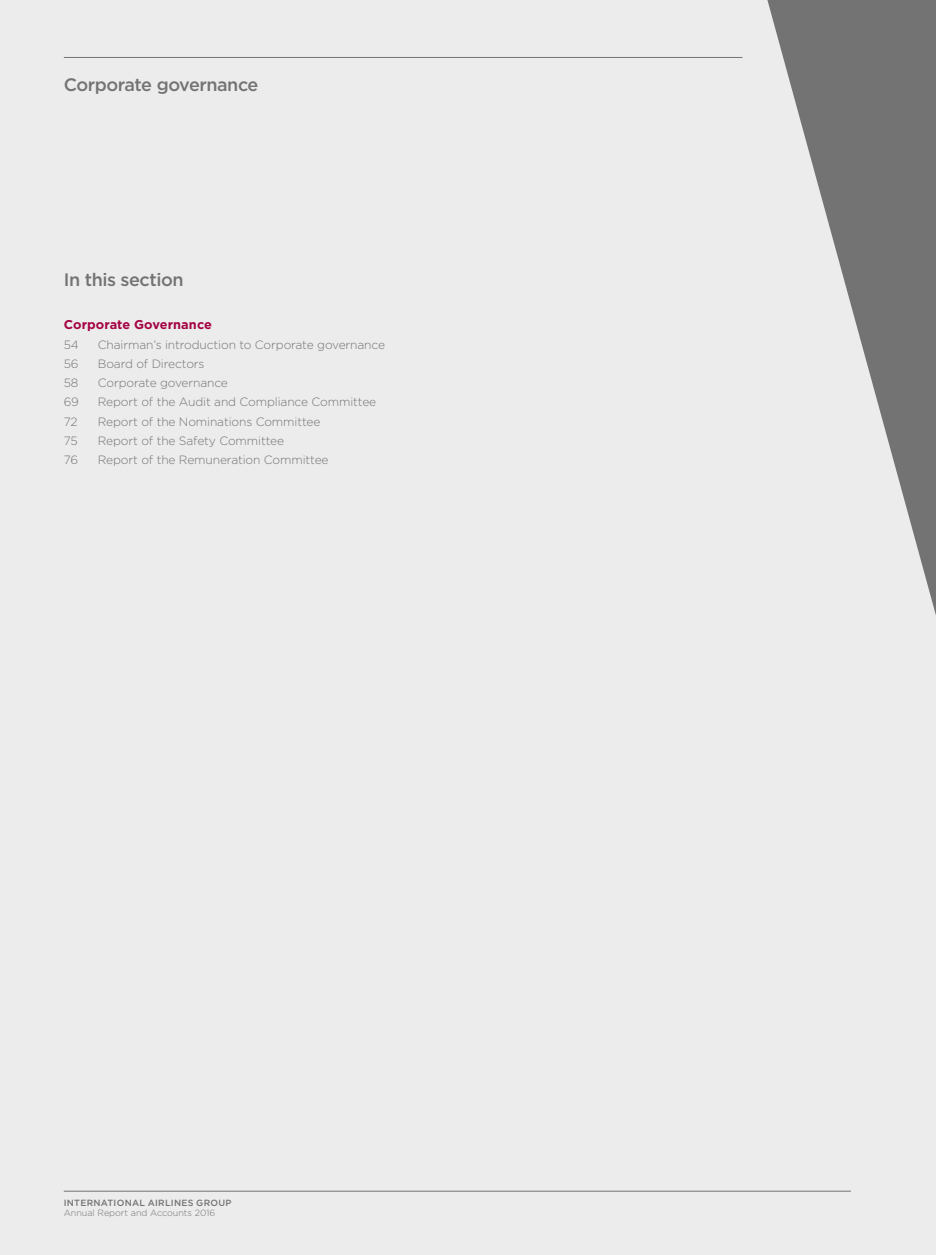
<style>
.page{position:relative;width:936px;height:1255px;background:#fff}
.page>*{position:absolute;margin:0;border:0;box-sizing:border-box;transform-origin:0 0}
.t1{font:500 18px "Gotham";letter-spacing:-.025em;color:#747373}
.t2{font:700 12.75px "Gotham";letter-spacing:.005em;color:#a40344}
.t3{font:300 12px "Gotham";letter-spacing:-.01em;color:#747373}
.t4{font:300 9px "Gotham";color:#747373}
.t5{font:500 9px "Gotham";letter-spacing:.035em;color:#747373}
</style>
<div class="page">
<div style="left:0;top:0;width:583px;height:1254px;background:#ececec"></div>
<svg style="left:499px;top:0;width:436px;height:1254px;fill:#ececec"></svg>
<hr style="left:64px;top:57px;width:678px;height:1px;background:#747373">
<hr style="left:64px;top:1190px;width:786px;height:1px;background:#747373">
<h1 class="t1" style="left:64px;top:73px;width:196px">Corporate governance</h1>
<h1 class="t1" style="left:64px;top:267px;width:121px">In this section</h1>
<p class="t2" style="left:64px;top:316px;width:150px">Corporate Governance</p>
<p class="t3" style="left:64px;top:337px;width:17px">54</p>
<p class="t3" style="left:98px;top:337px;width:289px">Chairman’s introduction to Corporate governance</p>
<p class="t3" style="left:64px;top:356px;width:16px">56</p>
<p class="t3" style="left:98px;top:356px;width:108px">Board of Directors</p>
<p class="t3" style="left:64px;top:375px;width:16px">58</p>
<p class="t3" style="left:98px;top:375px;width:132px">Corporate governance</p>
<p class="t3" style="left:64px;top:394px;width:17px">69</p>
<p class="t3" style="left:98px;top:394px;width:280px">Report of the Audit and Compliance Committee</p>
<p class="t3" style="left:64px;top:414px;width:15px">72</p>
<p class="t3" style="left:98px;top:414px;width:224px">Report of the Nominations Committee</p>
<p class="t3" style="left:64px;top:433px;width:15px">75</p>
<p class="t3" style="left:98px;top:433px;width:188px">Report of the Safety Committee</p>
<p class="t3" style="left:64px;top:452px;width:16px">76</p>
<p class="t3" style="left:98px;top:452px;width:232px">Report of the Remuneration Committee</p>
<p class="t5" style="left:64px;top:1196px;width:169px">INTERNATIONAL AIRLINES GROUP</p>
<p class="t4" style="left:64px;top:1207px;width:153px">Annual Report and Accounts 2016</p>
</div>
